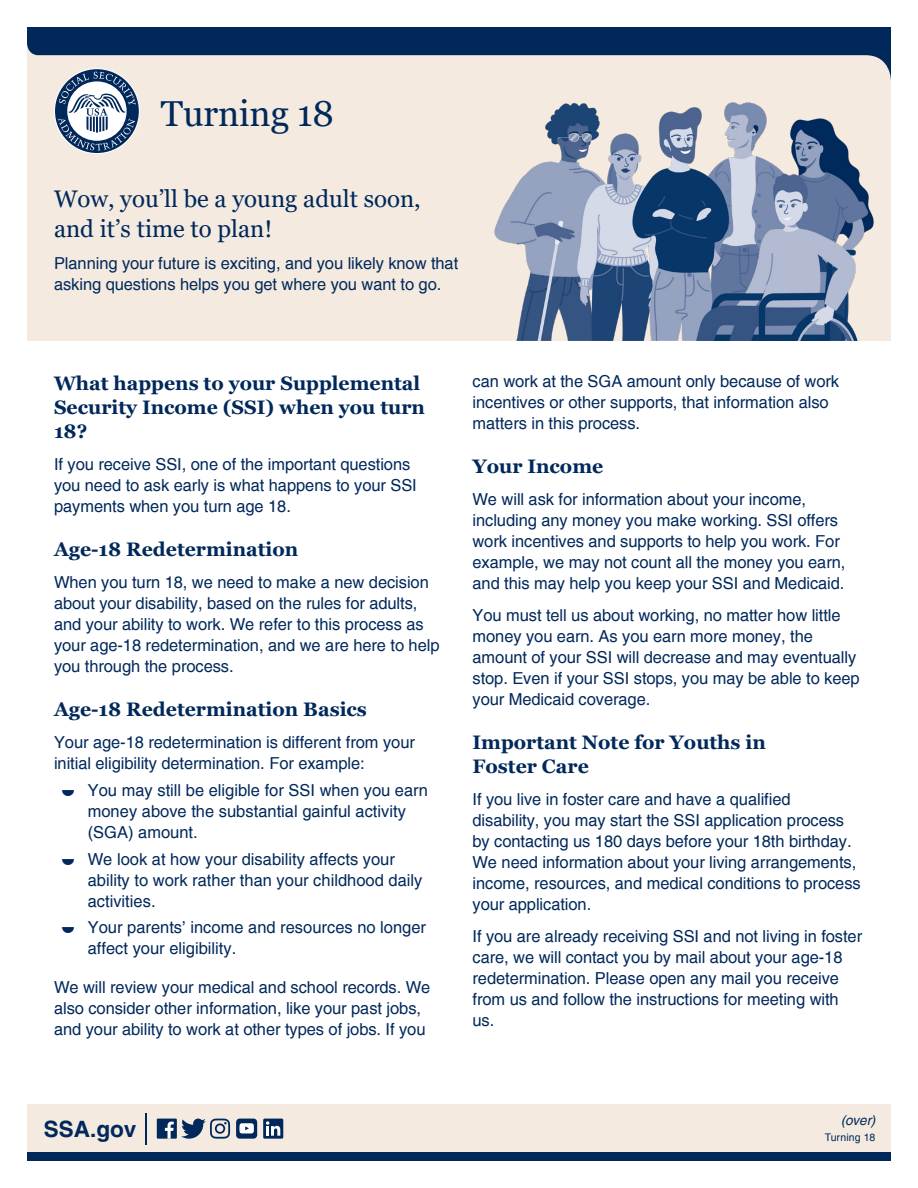
<style>
.page{position:relative;width:918px;height:1188px;background:#fff}
.page>*{position:absolute;margin:0;border:0;box-sizing:border-box;transform-origin:0 0}
.t1{font:36px "Georgia";letter-spacing:-.005em;color:#00285b}
.t2{font:24px/30px "Georgia";color:#00285b}
.t3{font:700 22.5px "Helvetica";color:#00285b}
.t4{font:700 19.5px/24px "Georgia";color:#00285b}
.t5{font:16.5px/21px "Helvetica";letter-spacing:-.005em;color:#00285b}
.t6{font:italic 13.5px "Helvetica";color:#00285b}
.t7{font:10.5px "Helvetica";letter-spacing:.015em;color:#00285b}
</style>
<div class="page">
<div style="left:27px;top:1104px;width:864px;height:53px;background:#f4eadf"></div>
<div style="left:27px;top:27px;width:864px;height:313px;background:#f4eadf"></div>
<hr style="left:145px;top:1113px;width:2px;height:32px;background:#00285b">
<svg style="left:27px;top:27px;width:864px;height:53px;fill:#00285b"></svg>
<div style="left:27px;top:1153px;width:864px;height:8px;background:#00285b"></div>
<img style="left:494px;top:102px;width:380px;height:238px">
<div style="left:157px;top:1119px;width:20px;height:20px;background:#00285b"></div>
<svg style="left:165px;top:1122px;width:9px;height:17px"></svg>
<svg style="left:181px;top:1119px;width:49px;height:20px"></svg>
<svg style="left:236px;top:1119px;width:21px;height:20px"></svg>
<div style="left:263px;top:1119px;width:20px;height:20px;background:#00285b"></div>
<svg style="left:266px;top:1121px;width:14px;height:15px"></svg>
<svg style="left:55px;top:69px;width:84px;height:84px"></svg>
<svg style="left:58px;top:72px;width:78px;height:78px;background:#8b9bb1"></svg>
<h1 class="t1" style="left:161px;top:91px;width:175px">Turning 18</h1>
<h2 class="t2" style="left:54px;top:184px;width:368px">Wow, you’ll be a young adult soon, and it’s time to plan!</h2>
<p class="t5" style="left:54px;top:253px;width:406px">Planning your future is exciting, and you likely know that asking questions helps you get where you want to go.</p>
<h2 class="t4" style="left:54px;top:371px;width:372px">What happens to your Supplemental<br>Security Income (SSI) when you turn<br>18?</h2>
<p class="t5" style="left:54px;top:454px;width:364px">If you receive SSI, one of the important questions you need to ask early is what happens to your SSI payments when you turn age 18.</p>
<h2 class="t4" style="left:54px;top:537px;width:246px">Age-18 Redetermination</h2>
<p class="t5" style="left:54px;top:572px;width:387px">When you turn 18, we need to make a new decision about your disability, based on the rules for adults, and your ability to work. We refer to this process as your age-18 redetermination, and we are here to help you through the process.</p>
<h2 class="t4" style="left:54px;top:697px;width:314px">Age-18 Redetermination Basics</h2>
<p class="t5" style="left:54px;top:732px;width:362px">Your age-18 redetermination is different from your initial eligibility determination. For example:</p>
<p class="t5" style="left:61px;top:781px;width:369px;text-align:center">• You may still be eligible for SSI when you earn money above the substantial gainful activity</p>
<p class="t5" style="left:88px;top:823px;width:112px">(SGA) amount.</p>
<p class="t5" style="left:88px;top:849px;width:336px;text-indent:-27px">• We look at how your disability affects your ability to work rather than your childhood daily activities.</p>
<p class="t5" style="left:88px;top:918px;width:340px;text-indent:-27px">• Your parents’ income and resources no longer affect your eligibility.</p>
<p class="t5" style="left:54px;top:977px;width:378px">We will review your medical and school records. We also consider other information, like your past jobs, and your ability to work at other types of jobs. If you</p>
<p class="t5" style="left:473px;top:371px;width:368px">can work at the SGA amount only because of work incentives or other supports, that information also matters in this process.</p>
<h2 class="t4" style="left:472px;top:455px;width:132px">Your Income</h2>
<p class="t5" style="left:472px;top:489px;width:374px">We will ask for information about your income, including any money you make working. SSI offers work incentives and supports to help you work. For example, we may not count all the money you earn, and this may help you keep your SSI and Medicaid.</p>
<p class="t5" style="left:472px;top:605px;width:389px">You must tell us about working, no matter how little money you earn. As you earn more money, the amount of your SSI will decrease and may eventually stop. Even if your SSI stops, you may be able to keep your Medicaid coverage.</p>
<h2 class="t4" style="left:472px;top:730px;width:295px">Important Note for Youths in<br>Foster Care</h2>
<p class="t5" style="left:472px;top:789px;width:390px">If you live in foster care and have a qualified disability, you may start the SSI application process by contacting us 180 days before your 18th birthday.<br>We need information about your living arrangements, income, resources, and medical conditions to process your application.</p>
<p class="t5" style="left:472px;top:926px;width:391px">If you are already receiving SSI and not living in foster care, we will contact you by mail about your age-18 redetermination. Please open any mail you receive from us and follow the instructions for meeting with us.</p>
<h3 class="t3" style="left:44px;top:1115px;width:94px">SSA.gov</h3>
<p class="t6" style="left:841px;top:1112px;width:36px">(over)</p>
<p class="t7" style="left:825px;top:1131px;width:52px">Turning 18</p>
</div>
